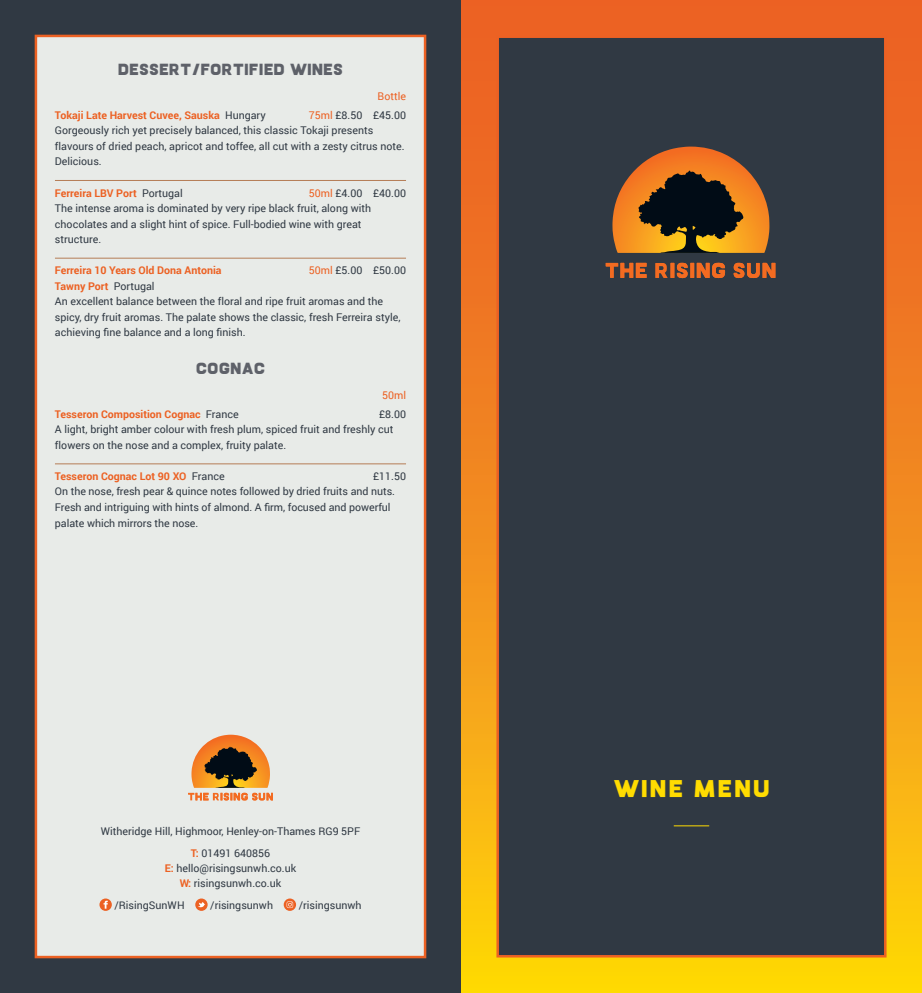
<style>
.page{position:relative;width:922px;height:993px;background:#fff}
.page>*{position:absolute;margin:0;border:0;box-sizing:border-box;transform-origin:0 0}
.t1{font:900 22.5px "Marana";letter-spacing:.075em;color:#ffdc01}
.t2{font:900 15px "Marana";color:#5e6169}
.t3{font:10.62px/15.5px "Roboto";color:#303943}
.t4{font:700 10.62px "Roboto";color:#ec6123}
.t5{font:10.62px "Roboto";color:#ec6123}
.s1{font-weight:400;color:#303943}
.s2{color:#ec6123}
.s3{font-weight:700;color:#ec6123}
</style>
<div class="page">
<div style="left:0;top:0;width:461px;height:992px;background:#303943"></div>
<div style="left:35px;top:35px;width:391px;height:922px;background:#e8ebe8;border:2px solid #ec6123"></div>
<hr style="left:55px;top:180px;width:351px;height:1px;background:#b57d56">
<hr style="left:55px;top:257px;width:351px;height:1px;background:#b57d56">
<hr style="left:55px;top:463px;width:351px;height:1px;background:#b57d56">
<div style="left:461px;top:0;width:460px;height:992px;background:linear-gradient(to bottom,#e9532a,#fdcd0f)"></div>
<div style="left:496px;top:35px;width:390px;height:922px;background:#303943;border:2px solid #ec6123"></div>
<hr style="left:673px;top:825px;width:36px;height:1px;background:#ffdc01">
<svg style="left:605px;top:263px;width:41px;height:15px"></svg>
<svg style="left:733px;top:263px;width:42px;height:15px"></svg>
<svg style="left:655px;top:263px;width:70px;height:15px"></svg>
<svg style="left:612px;top:146px;width:157px;height:107px"></svg>
<svg style="left:188px;top:734px;width:85px;height:66px"></svg>
<svg style="left:99px;top:898px;width:13px;height:12px"></svg>
<svg style="left:103px;top:900px;width:5px;height:8px"></svg>
<svg style="left:195px;top:898px;width:12px;height:12px"></svg>
<svg style="left:198px;top:901px;width:7px;height:6px"></svg>
<svg style="left:283px;top:898px;width:13px;height:12px"></svg>
<svg style="left:286px;top:901px;width:7px;height:6px"></svg>
<h2 class="t2" style="left:118px;top:60px;width:227px">DESSERT/FORTIFIED WINES</h2>
<p class="t5" style="left:377px;top:88px;width:30px">Bottle</p>
<p class="t4" style="left:55px;top:108px;width:212px">Tokaji Late Harvest Cuvee, Sauska <span class="s1">Hungary</span></p>
<p class="t3" style="left:55px;top:107px;width:352px;text-indent:254px"><span class="s2">75ml</span> £8.50 £45.00<br>Gorgeously rich yet precisely balanced, this classic Tokaji presents flavours of dried peach, apricot and toffee, all cut with a zesty citrus note.<br>Delicious.</p>
<p class="t4" style="left:55px;top:185px;width:129px">Ferreira LBV Port <span class="s1">Portugal</span></p>
<p class="t3" style="left:55px;top:184px;width:352px;text-indent:254px"><span class="s2">50ml</span> £4.00 £40.00<br>The intense aroma is dominated by very ripe black fruit, along with chocolates and a slight hint of spice. Full-bodied wine with great structure.</p>
<p class="t4" style="left:55px;top:263px;width:168px">Ferreira 10 Years Old Dona Antonia</p>
<p class="t3" style="left:309px;top:262px;width:99px"><span class="s2">50ml</span> £5.00 £50.00</p>
<p class="t3" style="left:55px;top:278px;width:347px"><span class="s3">Tawny Port</span> Portugal<br>An excellent balance between the floral and ripe fruit aromas and the spicy, dry fruit aromas. The palate shows the classic, fresh Ferreira style, achieving fine balance and a long finish.</p>
<h2 class="t2" style="left:196px;top:359px;width:71px">COGNAC</h2>
<p class="t5" style="left:382px;top:387px;width:25px">50ml</p>
<p class="t4" style="left:55px;top:406px;width:185px">Tesseron Composition Cognac <span class="s1">France</span></p>
<p class="t3" style="left:55px;top:405px;width:352px;text-indent:324px">£8.00<br>A light, bright amber colour with fresh plum, spiced fruit and freshly cut flowers on the nose and a complex, fruity palate.</p>
<p class="t4" style="left:55px;top:468px;width:171px">Tesseron Cognac Lot 90 XO <span class="s1">France</span></p>
<p class="t3" style="left:55px;top:468px;width:352px;text-indent:318px">£11.50<br>On the nose, fresh pear &amp; quince notes followed by dried fruits and nuts.<br>Fresh and intriguing with hints of almond. A firm, focused and powerful palate which mirrors the nose.</p>
<p class="t3" style="left:101px;top:819px;width:261px;line-height:22.1px;text-align:center">Witheridge Hill, Highmoor, Henley-on-Thames RG9 5PF<br><span class="s3">T:</span> 01491 640856</p>
<p class="t3" style="left:165px;top:859px;width:133px;line-height:15px;text-align:center"><span class="s3">E:</span> hello@risingsunwh.co.uk<br><span class="s3">W:</span> risingsunwh.co.uk</p>
<p class="t3" style="left:114px;top:896px;width:72px">/RisingSunWH</p>
<p class="t3" style="left:210px;top:896px;width:64px">/risingsunwh</p>
<p class="t3" style="left:298px;top:896px;width:64px">/risingsunwh</p>
<h1 class="t1" style="left:612px;top:774px;width:159px">WINE MENU</h1>
</div>
